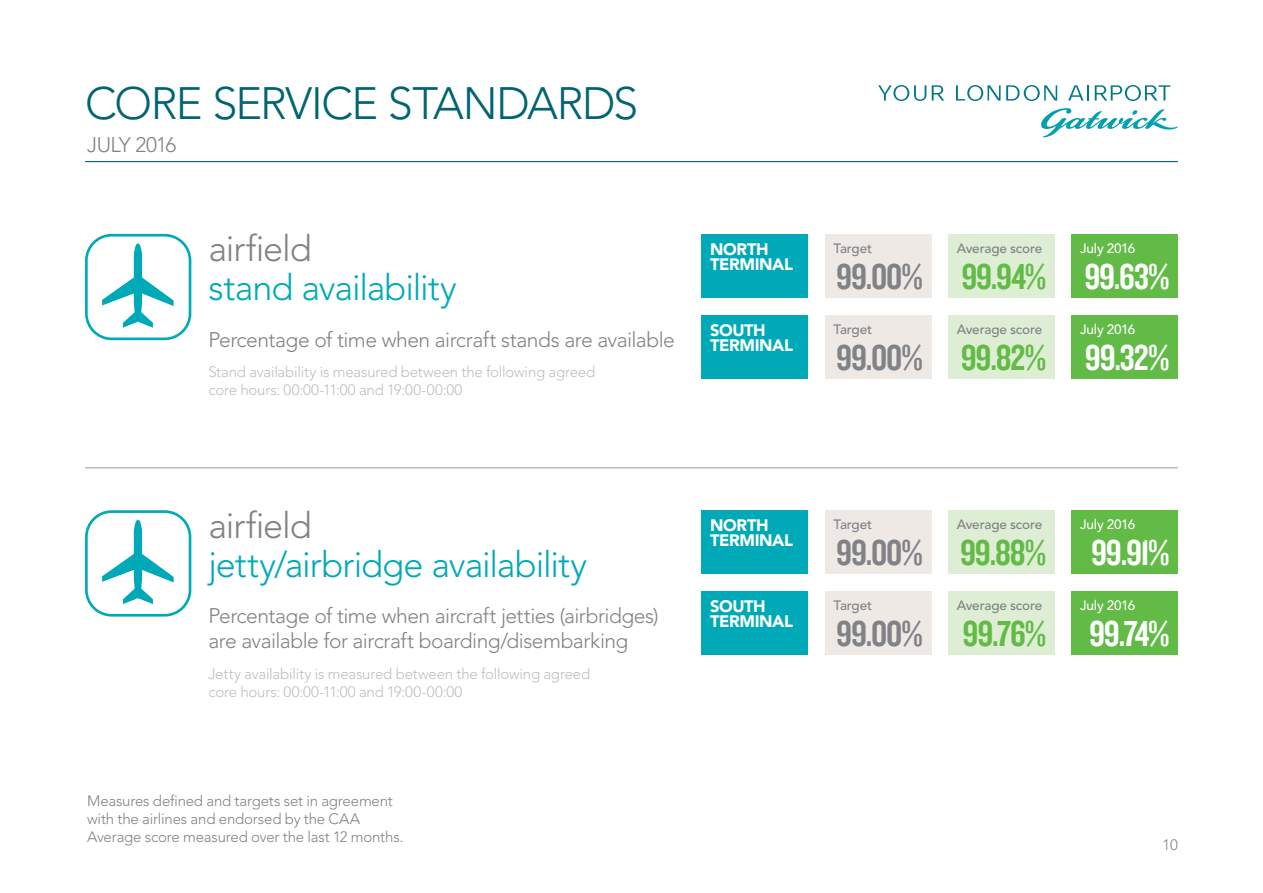
<style>
.page{position:relative;width:1263px;height:893px;background:#fff}
.page>*{position:absolute;margin:0;border:0;box-sizing:border-box;transform-origin:0 0}
.t1{font:300 45px "Avenir";letter-spacing:-.035em;color:#006472}
.t2{font:37.5px "Knockout HTF49 Liteweight";letter-spacing:-.03em;color:#808285}
.t3{font:37.5px "Knockout HTF49 Liteweight";letter-spacing:-.03em;color:#fff}
.t4{font:37.5px "Knockout HTF49 Liteweight";letter-spacing:-.03em;color:#62bb46}
.t5{font:300 36px "Avenir";letter-spacing:-.03em;color:#00a9b7}
.t6{font:300 36px "Avenir";letter-spacing:-.03em;color:#808285}
.t7{font:300 21px/25.2px "Avenir";letter-spacing:-.025em;color:#808285}
.t8{font:900 16.5px/15px "Avenir";letter-spacing:-.025em;color:#fff}
.t9{font:300 15px/18px "Avenir";letter-spacing:-.015em;color:#bcbec0}
.t10{font:300 15px/18px "Avenir";letter-spacing:-.015em;color:#808285}
.t11{font:500 13.5px "Avenir";letter-spacing:-.015em;color:#808285}
.t12{font:500 13.5px "Avenir";letter-spacing:-.01em;color:#fff}
</style>
<div class="page">
<svg style="left:1041px;top:108px;width:137px;height:29px"></svg>
<svg style="left:1068px;top:85px;width:21px;height:16px"></svg>
<svg style="left:878px;top:85px;width:48px;height:16px"></svg>
<svg style="left:1006px;top:85px;width:51px;height:16px"></svg>
<svg style="left:932px;top:85px;width:12px;height:16px"></svg>
<svg style="left:956px;top:85px;width:44px;height:16px"></svg>
<svg style="left:1095px;top:85px;width:75px;height:16px"></svg>
<hr style="left:85px;top:161px;width:1093px;height:1px;background:#006472">
<div style="left:702px;top:234px;width:106px;height:64px;background:#00a9b7"></div>
<div style="left:702px;top:510px;width:106px;height:64px;background:#00a9b7"></div>
<div style="left:825px;top:234px;width:106px;height:64px;background:#efe9e5"></div>
<div style="left:825px;top:510px;width:106px;height:64px;background:#efe9e5"></div>
<div style="left:825px;top:315px;width:106px;height:63px;background:#efe9e5"></div>
<div style="left:825px;top:591px;width:106px;height:64px;background:#efe9e5"></div>
<div style="left:1071px;top:234px;width:107px;height:64px;background:#62bb46"></div>
<div style="left:1071px;top:510px;width:107px;height:64px;background:#62bb46"></div>
<div style="left:1071px;top:315px;width:107px;height:63px;background:#62bb46"></div>
<div style="left:1071px;top:591px;width:107px;height:64px;background:#62bb46"></div>
<div style="left:702px;top:315px;width:106px;height:63px;background:#00a9b7"></div>
<div style="left:702px;top:591px;width:106px;height:64px;background:#00a9b7"></div>
<hr style="left:85px;top:467px;width:1093px;height:1px;background:#bcbec0">
<svg style="left:85px;top:234px;width:106px;height:106px"></svg>
<svg style="left:85px;top:510px;width:106px;height:107px"></svg>
<div style="left:948px;top:234px;width:106px;height:64px;background:#deeed4"></div>
<div style="left:948px;top:510px;width:106px;height:64px;background:#deeed4"></div>
<div style="left:948px;top:315px;width:106px;height:63px;background:#deeed4"></div>
<div style="left:948px;top:591px;width:106px;height:64px;background:#deeed4"></div>
<h1 class="t1" style="left:85px;top:77px;width:555px">CORE SERVICE STANDARDS</h1>
<h3 class="t7" style="left:87px;top:132px;width:91px">JULY 2016</h3>
<h3 class="t6" style="left:208px;top:228px;width:105px">airfield</h3>
<h3 class="t5" style="left:208px;top:267px;width:250px">stand availability</h3>
<h3 class="t7" style="left:208px;top:327px;width:468px">Percentage of time when aircraft stands are available</h3>
<p class="t9" style="left:208px;top:363px;width:388px">Stand availability is measured between the following agreed core hours: 00:00-11:00 and 19:00-00:00</p>
<p class="t8" style="left:710px;top:242px;width:84px">NORTH<br>TERMINAL</p>
<p class="t8" style="left:710px;top:322px;width:84px">SOUTH<br>TERMINAL</p>
<p class="t11" style="left:833px;top:240px;width:40px">Target</p>
<h2 class="t2" style="left:836px;top:257px;width:88px">99.00%</h2>
<p class="t11" style="left:833px;top:321px;width:40px">Target</p>
<h2 class="t2" style="left:836px;top:338px;width:88px">99.00%</h2>
<p class="t11" style="left:957px;top:240px;width:87px">Average score</p>
<h2 class="t4" style="left:961px;top:257px;width:86px">99.94%</h2>
<p class="t11" style="left:957px;top:321px;width:87px">Average score</p>
<h2 class="t4" style="left:961px;top:338px;width:87px">99.82%</h2>
<p class="t12" style="left:1080px;top:240px;width:57px">July 2016</p>
<h2 class="t3" style="left:1084px;top:257px;width:87px">99.63%</h2>
<p class="t12" style="left:1080px;top:321px;width:57px">July 2016</p>
<h2 class="t3" style="left:1085px;top:338px;width:86px">99.32%</h2>
<h3 class="t6" style="left:208px;top:504px;width:105px">airfield</h3>
<h3 class="t5" style="left:208px;top:543px;width:380px">jetty/airbridge availability</h3>
<h3 class="t7" style="left:208px;top:603px;width:452px">Percentage of time when aircraft jetties (airbridges) are available for aircraft boarding/disembarking</h3>
<p class="t9" style="left:208px;top:665px;width:383px">Jetty availability is measured between the following agreed core hours: 00:00-11:00 and 19:00-00:00</p>
<p class="t10" style="left:87px;top:792px;width:318px">Measures defined and targets set in agreement with the airlines and endorsed by the CAA<br>Average score measured over the last 12 months.</p>
<p class="t8" style="left:710px;top:518px;width:84px">NORTH<br>TERMINAL</p>
<p class="t8" style="left:710px;top:599px;width:84px">SOUTH<br>TERMINAL</p>
<p class="t11" style="left:833px;top:517px;width:40px">Target</p>
<h2 class="t2" style="left:836px;top:534px;width:88px">99.00%</h2>
<p class="t11" style="left:833px;top:597px;width:40px">Target</p>
<h2 class="t2" style="left:836px;top:614px;width:88px">99.00%</h2>
<p class="t11" style="left:957px;top:517px;width:87px">Average score</p>
<h2 class="t4" style="left:960px;top:534px;width:87px">99.88%</h2>
<p class="t11" style="left:957px;top:597px;width:87px">Average score</p>
<h2 class="t4" style="left:963px;top:614px;width:85px">99.76%</h2>
<p class="t12" style="left:1080px;top:517px;width:57px">July 2016</p>
<h2 class="t3" style="left:1091px;top:534px;width:80px">99.91%</h2>
<p class="t12" style="left:1080px;top:597px;width:57px">July 2016</p>
<h2 class="t3" style="left:1089px;top:614px;width:82px">99.74%</h2>
<p class="t10" style="left:1162px;top:836px;width:17px">10</p>
</div>
